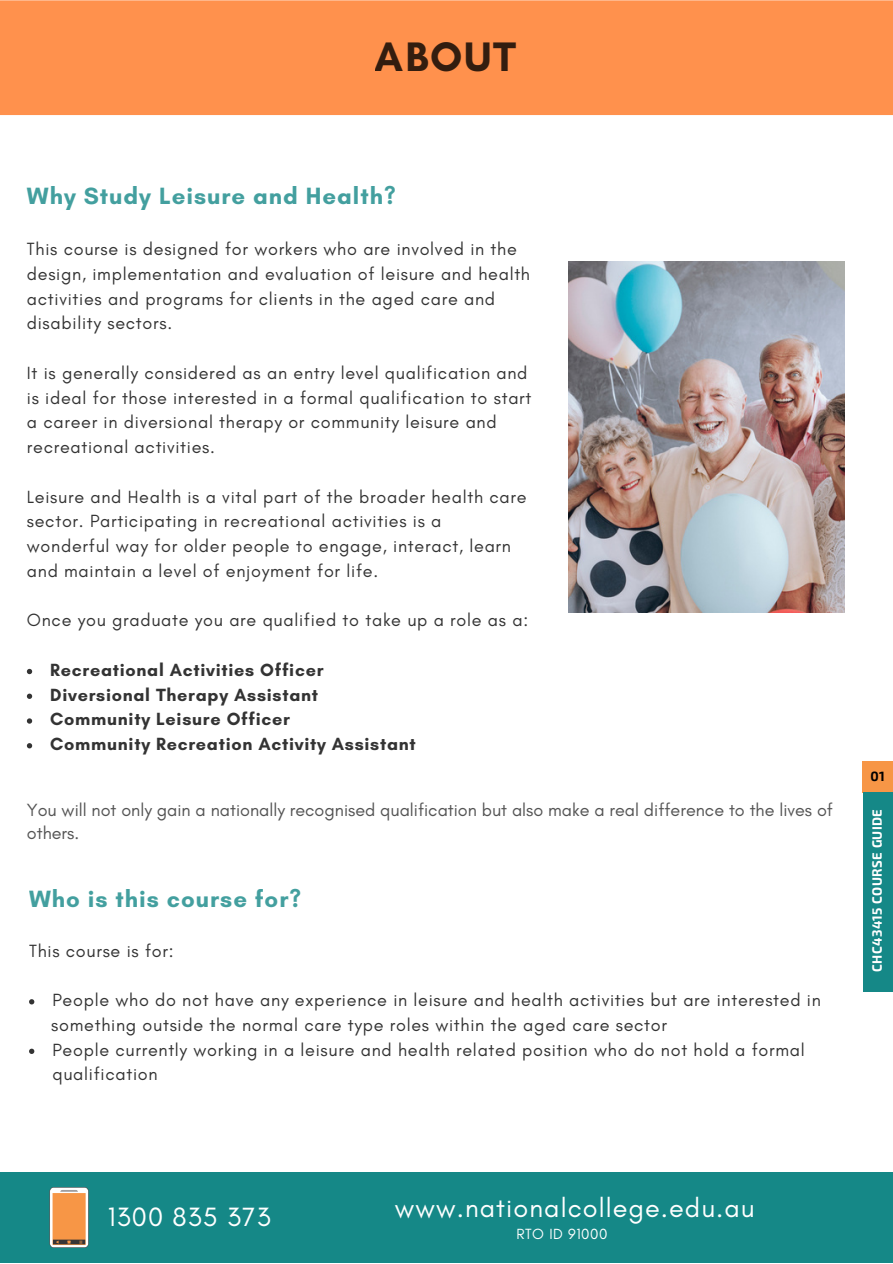
<style>
.page{position:relative;width:893px;height:1264px;background:#fff}
.page>*{position:absolute;margin:0;border:0;box-sizing:border-box;transform-origin:0 0}
.t1{font:700 42px "Glacial Indifference";letter-spacing:.04em;color:#000}
.t2{font:27px "Glacial Indifference";letter-spacing:.04em;color:#fff}
.t3{font:700 24px "Glacial Indifference";letter-spacing:.04em;color:#158887}
.t4{font:18px/24.8px "Glacial Indifference";letter-spacing:.04em;color:#000}
.t5{font:700 18px/24.8px "Glacial Indifference";letter-spacing:.04em;color:#000}
.t6{font:18px/22.5px "Glacial Indifference";color:#545454}
.t7{font:15px "Glacial Indifference";letter-spacing:.04em;color:#fff}
.t8{font:700 13.2px "Exo 2";letter-spacing:.03em;color:#fff}
.t9{font:700 13.2px "Exo 2";color:#000}
</style>
<div class="page">
<img style="left:568px;top:261px;width:276px;height:351px">
<div style="left:0;top:0;width:892px;height:115px;background:#ff914d"></div>
<svg style="left:27px;top:669px;width:5px;height:5px"></svg>
<svg style="left:27px;top:693px;width:5px;height:6px"></svg>
<svg style="left:27px;top:718px;width:5px;height:5px"></svg>
<svg style="left:27px;top:743px;width:5px;height:5px"></svg>
<div style="left:862px;top:761px;width:30px;height:31px;background:#f79646"></div>
<div style="left:862px;top:792px;width:30px;height:199px;background:#158887"></div>
<svg style="left:29px;top:999px;width:5px;height:5px"></svg>
<svg style="left:29px;top:1048px;width:5px;height:5px"></svg>
<div style="left:0;top:1172px;width:892px;height:89px;background:#158887"></div>
<svg style="left:49px;top:1187px;width:40px;height:61px"></svg>
<h1 class="t1" style="left:375px;top:32px;width:143px">ABOUT</h1>
<h3 class="t3" style="left:27px;top:181px;width:370px">Why Study Leisure and Health?</h3>
<p class="t4" style="left:27px;top:236px;width:504px">This course is designed for workers who are involved in the design, implementation and evaluation of leisure and health activities and programs for clients in the aged care and disability sectors.</p>
<p class="t4" style="left:27px;top:360px;width:506px">It is generally considered as an entry level qualification and is ideal for those interested in a formal qualification to start a career in diversional therapy or community leisure and recreational activities.</p>
<p class="t4" style="left:27px;top:484px;width:501px">Leisure and Health is a vital part of the broader health care sector. Participating in recreational activities is a wonderful way for older people to engage, interact, learn and maintain a level of enjoyment for life.</p>
<p class="t4" style="left:27px;top:607px;width:502px">Once you graduate you are qualified to take up a role as a:</p>
<p class="t5" style="left:50px;top:657px;width:367px">Recreational Activities Officer Diversional Therapy Assistant Community Leisure Officer<br>Community Recreation Activity Assistant</p>
<p class="t6" style="left:27px;top:798px;width:807px">You will not only gain a nationally recognised qualification but also make a real difference to the lives of others.</p>
<h3 class="t3" style="left:29px;top:884px;width:273px">Who is this course for?</h3>
<p class="t4" style="left:29px;top:938px;width:146px">This course is for:</p>
<p class="t4" style="left:52px;top:987px;width:770px">People who do not have any experience in leisure and health activities but are interested in</p>
<p class="t4" style="left:52px;top:1037px;width:753px">People currently working in a leisure and health related position who do not hold a formal qualification</p>
<p class="t4" style="left:51px;top:1012px;width:617px">something outside the normal care type roles within the aged care sector</p>
<p class="t9" style="left:870px;top:767px;width:16px">01</p>
<p class="t8" style="left:868px;top:971px;width:164px;rotate:-90deg">CHC43415 COURSE GUIDE</p>
<h2 class="t2" style="left:395px;top:1191px;width:361px">www.nationalcollege.edu.au</h2>
<h2 class="t2" style="left:108px;top:1199px;width:164px">1300 835 373</h2>
<h2 class="t2" style="left:104px;top:1201px;width:554px">1300 835 373 www.nationalcollege.edu.au</h2>
<p class="t7" style="left:516px;top:1224px;width:93px">RTO ID 91000</p>
</div>
